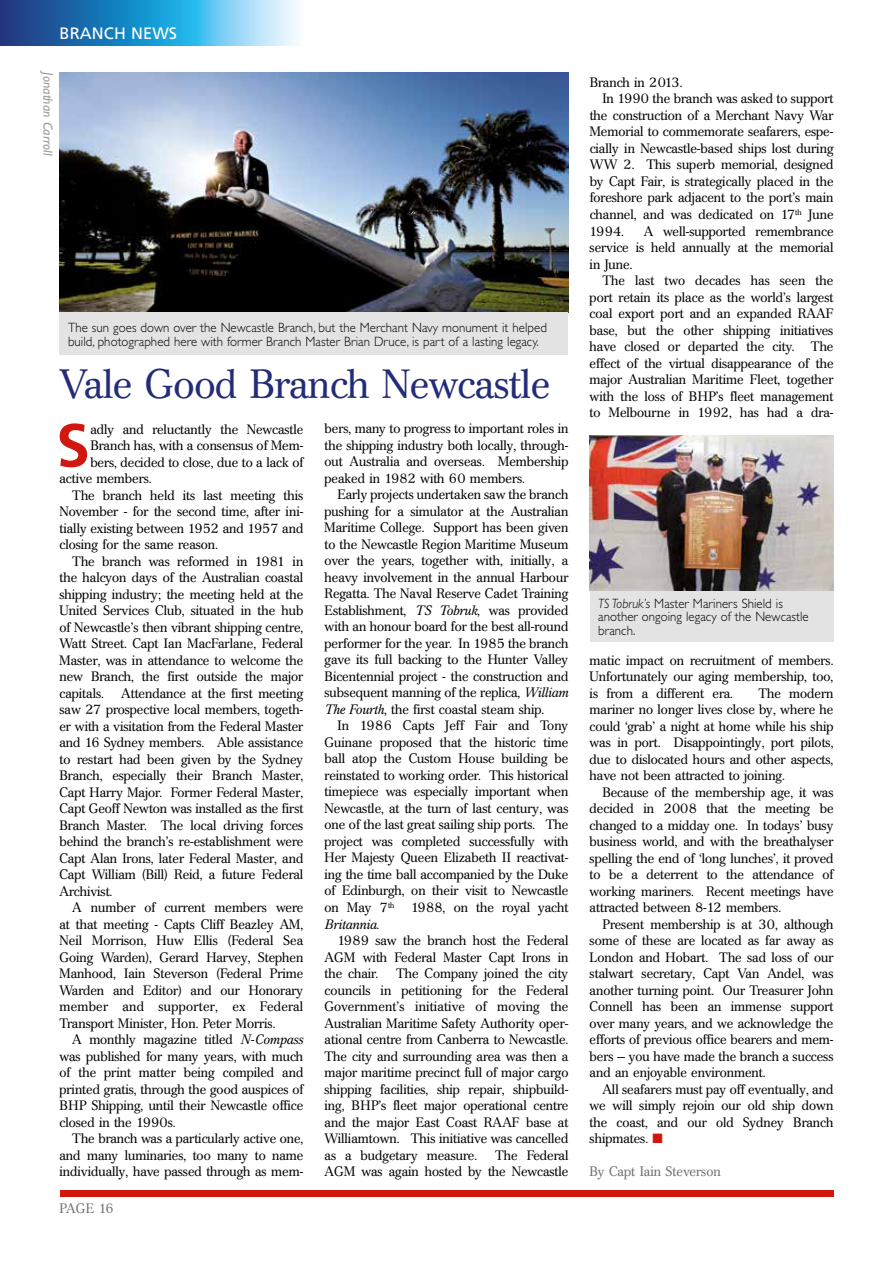
<style>
.page{position:relative;width:893px;height:1263px;background:#fff}
.page>*{position:absolute;margin:0;border:0;box-sizing:border-box;transform-origin:0 0}
.t1{font:700 60.75px "Frutiger";color:#d21610}
.t2{font:40.5px "Cremona";letter-spacing:-.005em;color:#232c77}
.t3{font:16.5px "Frutiger";letter-spacing:.005em;color:#fff}
.t4{font:13.5px/16.5px "Cremona";color:#000;text-align:justify}
.t5{font:300 13.5px/13.5px "Gill Sans";letter-spacing:.005em;color:#000;scale:.95 1}
.t6{font:13.5px "Cremona";letter-spacing:.005em;color:#706f6f}
.t7{font:italic 13.5px "Gill Sans";letter-spacing:.005em;color:#9d9d9c}
.s1{font-style:italic}
.s2{color:#d21610}
</style>
<div class="page">
<div style="left:60px;top:1191px;width:773px;height:6px;background:#d21610"></div>
<svg style="left:0;top:0;width:298px;height:45px;background:#4898cb"></svg>
<img style="left:60px;top:72px;width:508px;height:240px">
<div style="left:60px;top:312px;width:508px;height:43px;background:#e3e3e3"></div>
<div style="left:590px;top:590px;width:243px;height:51px;background:#e3e3e3"></div>
<img style="left:590px;top:436px;width:243px;height:154px">
<p class="t3" style="left:60px;top:24px;width:118px">BRANCH NEWS</p>
<p class="t7" style="left:56px;top:72px;width:85px;rotate:90deg">Jonathan Carroll</p>
<p class="t5" style="left:68px;top:321px;width:506px">The sun goes down over the Newcastle Branch, but the Merchant Navy monument it helped build, photographed here with former Branch Master Brian Druce, is part of a lasting legacy.</p>
<h2 class="t2" style="left:60px;top:360px;width:492px">Vale Good Branch Newcastle</h2>
<h1 class="t1" style="left:56px;top:410px;width:29px">S</h1>
<p class="t4" style="left:90px;top:421px;width:214px">adly and reluctantly the Newcastle</p>
<p class="t4" style="left:90px;top:437px;width:215px">Branch has, with a consensus of Mem-</p>
<p class="t4" style="left:90px;top:454px;width:215px">bers, decided to close, due to a lack of</p>
<p class="t4" style="left:60px;top:470px;width:94px">active members.</p>
<p class="t4" style="left:72px;top:487px;width:233px">The branch held its last meeting this</p>
<p class="t4" style="left:60px;top:503px;width:245px">November - for the second time, after ini-</p>
<p class="t4" style="left:60px;top:520px;width:245px">tially existing between 1952 and 1957 and</p>
<p class="t4" style="left:60px;top:536px;width:160px">closing for the same reason.</p>
<p class="t4" style="left:72px;top:553px;width:233px">The branch was reformed in 1981 in</p>
<p class="t4" style="left:60px;top:569px;width:245px">the halcyon days of the Australian coastal</p>
<p class="t4" style="left:60px;top:586px;width:245px">shipping industry; the meeting held at the</p>
<p class="t4" style="left:60px;top:602px;width:245px">United Services Club, situated in the hub</p>
<p class="t4" style="left:60px;top:619px;width:245px">of Newcastle’s then vibrant shipping centre,</p>
<p class="t4" style="left:60px;top:635px;width:245px">Watt Street. Capt Ian MacFarlane, Federal</p>
<p class="t4" style="left:60px;top:652px;width:245px">Master, was in attendance to welcome the</p>
<p class="t4" style="left:60px;top:668px;width:245px">new Branch, the first outside the major</p>
<p class="t4" style="left:60px;top:685px;width:46px">capitals.</p>
<p class="t4" style="left:60px;top:685px;width:245px;text-indent:62px">Attendance at the first meeting saw 27 prospective local members, togeth&shy;er with a visitation from the Federal Master and 16 Sydney members. Able assistance to restart had been given by the Sydney Branch, especially their Branch Master, Capt Harry Major. Former Federal Master, Capt Geoff Newton was installed as the first Branch Master. The local driving forces behind the branch’s re-establishment were Capt Alan Irons, later Federal Master, and Capt William (Bill) Reid, a future Federal Archivist.</p>
<p class="t4" style="left:60px;top:899px;width:245px;text-indent:13px">A number of current members were at that meeting - Capts Cliff Beazley AM, Neil Morrison, Huw Ellis (Federal Sea Going Warden), Gerard Harvey, Stephen Manhood, Iain Steverson (Federal Prime Warden and Editor) and our Honorary member and supporter, ex Federal Transport Minister, Hon. Peter Morris.</p>
<p class="t4" style="left:60px;top:1031px;width:245px;text-indent:13px">A monthly magazine titled <span class="s1">N-Compass </span>was published for many years, with much of the print matter being compiled and printed gratis, through the good auspices of BHP Shipping, until their Newcastle office closed in the 1990s.</p>
<p class="t4" style="left:60px;top:1130px;width:245px;text-indent:13px">The branch was a particularly active one, and many luminaries, too many to name individually, have passed through as mem-</p>
<p class="t6" style="left:60px;top:1201px;width:56px">PAGE 16</p>
<p class="t4" style="left:325px;top:421px;width:245px">bers, many to progress to important roles in the shipping industry both locally, through&shy;out Australia and overseas. Membership peaked in 1982 with 60 members.</p>
<p class="t4" style="left:325px;top:487px;width:245px;text-indent:13px">Early projects undertaken saw the branch pushing for a simulator at the Australian Maritime College. Support has been given to the Newcastle Region Maritime Museum over the years, together with, initially, a heavy involvement in the annual Harbour Regatta. The Naval Reserve Cadet Training Establishment, <span class="s1">TS Tobruk</span>, was provided with an honour board for the best all-round performer for the year. In 1985 the branch gave its full backing to the Hunter Valley Bicentennial project - the construction and subsequent manning of the replica, <span class="s1">William The Fourth</span>, the first coastal steam ship.</p>
<p class="t4" style="left:325px;top:717px;width:245px;text-indent:13px">In 1986 Capts Jeff Fair and Tony Guinane proposed that the historic time ball atop the Custom House building be reinstated to working order. This historical timepiece was especially important when Newcastle, at the turn of last century, was one of the last great sailing ship ports. The project was completed successfully with Her Majesty Queen Elizabeth II reactivat&shy;ing the time ball accompanied by the Duke of Edinburgh, on their visit to Newcastle on May 7<sup>th</sup> 1988, on the royal yacht <span class="s1">Britannia</span>.</p>
<p class="t4" style="left:325px;top:932px;width:245px;text-indent:13px">1989 saw the branch host the Federal AGM with Federal Master Capt Irons in the chair.</p>
<p class="t4" style="left:325px;top:965px;width:245px;text-indent:72px">The Company joined the city councils in petitioning for the Federal Government’s initiative of moving the Australian Maritime Safety Authority oper&shy;ational centre from Canberra to Newcastle.<br>The city and surrounding area was then a major maritime precinct full of major cargo shipping facilities, ship repair, shipbuild&shy;ing, BHP’s fleet major operational centre and the major East Coast RAAF base at Williamtown. This initiative was cancelled as a budgetary measure.</p>
<p class="t4" style="left:325px;top:1147px;width:245px;text-align:right">The Federal<br>AGM was again hosted by the Newcastle</p>
<p class="t4" style="left:590px;top:74px;width:94px">Branch in 2013.</p>
<p class="t4" style="left:602px;top:91px;width:233px">In 1990 the branch was asked to support</p>
<p class="t4" style="left:590px;top:107px;width:245px">the construction of a Merchant Navy War</p>
<p class="t4" style="left:590px;top:124px;width:245px">Memorial to commemorate seafarers, espe-</p>
<p class="t4" style="left:590px;top:140px;width:245px">cially in Newcastle-based ships lost during</p>
<p class="t4" style="left:590px;top:157px;width:245px">WW 2. This superb memorial, designed</p>
<p class="t4" style="left:590px;top:173px;width:245px">by Capt Fair, is strategically placed in the</p>
<p class="t4" style="left:590px;top:190px;width:245px">foreshore park adjacent to the port’s main</p>
<p class="t4" style="left:590px;top:206px;width:245px">channel, and was dedicated on 17<sup>th</sup> June</p>
<p class="t4" style="left:590px;top:223px;width:36px">1994.</p>
<p class="t4" style="left:590px;top:223px;width:245px;text-indent:54px">A well-supported remembrance service is held annually at the memorial in June.</p>
<p class="t4" style="left:590px;top:272px;width:245px;text-indent:13px">The last two decades has seen the port retain its place as the world’s largest coal export port and an expanded RAAF base, but the other shipping initiatives have closed or departed the city. The effect of the virtual disappearance of the major Australian Maritime Fleet, together with the loss of BHP’s fleet management to Melbourne in 1992, has had a dra-</p>
<p class="t5" style="left:598px;top:596px;width:223px"><span class="s1">TS Tobruk’s</span> Master Mariners Shield is another ongoing legacy of the Newcastle branch.</p>
<p class="t4" style="left:590px;top:652px;width:245px">matic impact on recruitment of members.<br>Unfortunately our aging membership, too, is from a different era.</p>
<p class="t4" style="left:590px;top:685px;width:245px;text-indent:169px">The modern mariner no longer lives close by, where he could ‘grab’ a night at home while his ship was in port. Disappointingly, port pilots, due to dislocated hours and other aspects, have not been attracted to joining.</p>
<p class="t4" style="left:590px;top:784px;width:245px;text-indent:13px">Because of the membership age, it was decided in 2008 that the meeting be changed to a midday one. In todays’ busy business world, and with the breathalyser spelling the end of ‘long lunches’, it proved to be a deterrent to the attendance of working mariners. Recent meetings have attracted between 8-12 members.</p>
<p class="t4" style="left:590px;top:916px;width:245px;text-indent:13px">Present membership is at 30, although some of these are located as far away as London and Hobart. The sad loss of our stalwart secretary, Capt Van Andel, was another turning point. Our Treasurer John Connell has been an immense support over many years, and we acknowledge the efforts of previous office bearers and mem&shy;bers – you have made the branch a success and an enjoyable environment.</p>
<p class="t4" style="left:590px;top:1081px;width:245px;text-indent:13px">All seafarers must pay off eventually, and we will simply rejoin our old ship down the coast, and our old Sydney Branch shipmates. <span class="s2">■</span></p>
<p class="t6" style="left:590px;top:1163px;width:133px">By Capt Iain Steverson</p>
</div>
